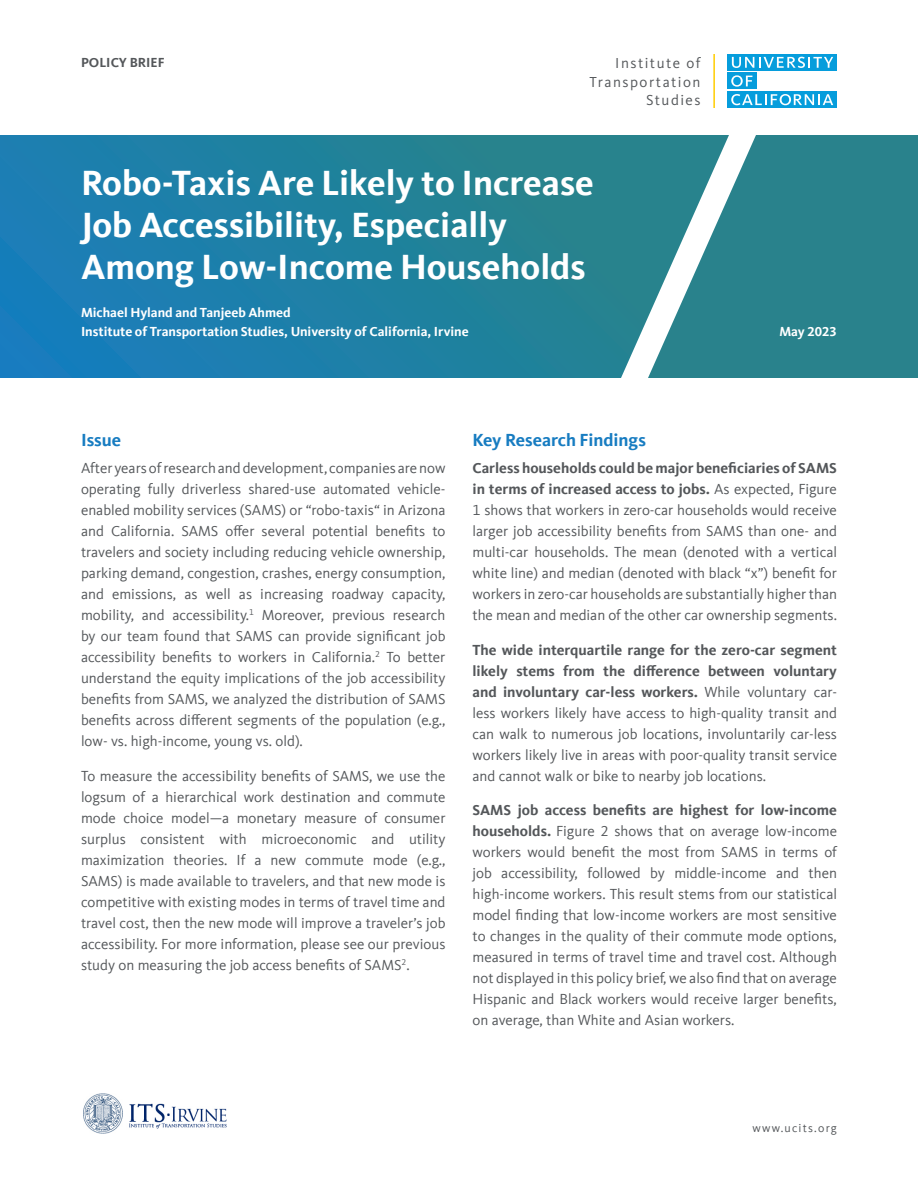
<style>
.page{position:relative;width:918px;height:1188px;background:#fff}
.page>*{position:absolute;margin:0;border:0;box-sizing:border-box;transform-origin:0 0}
.t1{font:700 36px/42px "Kievit Offc Pro";color:#fff}
.t2{font:700 18px "Kievit Offc Pro";color:#177cc1}
.Body{font:15px/21px "Kievit Offc Pro";color:#54575a;text-align:justify}
.Body-2{font:15px "Kievit Offc Pro";letter-spacing:.1em;color:#54575a}
.Author{font:700 13.5px "Kievit Offc Pro";color:#fff}
.t3{font:700 13.5px "Kievit Offc Pro";color:#54575a}
.Date{font:700 13.5px "Kievit Offc Pro";color:#fff}
.t4{font:12px "Kievit Offc Pro";letter-spacing:.1em;color:#54575a}
.s1{font-weight:700}
</style>
<div class="page">
<img style="left:83px;top:1094px;width:144px;height:40px">
<svg style="left:0;top:135px;width:648px;height:243px;background:#2080a2"></svg>
<svg style="left:648px;top:135px;width:270px;height:243px;background:#3b8d96"></svg>
<div style="left:728px;top:73px;width:29px;height:16px;background:#069ddc"></div>
<div style="left:728px;top:54px;width:109px;height:17px;background:#069ddc"></div>
<div style="left:728px;top:91px;width:109px;height:17px;background:#069ddc"></div>
<svg style="left:732px;top:57px;width:101px;height:11px"></svg>
<svg style="left:731px;top:94px;width:102px;height:11px"></svg>
<svg style="left:731px;top:75px;width:21px;height:12px"></svg>
<hr style="left:713px;top:54px;width:2px;height:54px;background:#fc0">
<p class="t3" style="left:81px;top:55px;width:85px">POLICY BRIEF</p>
<p class="Body-2" style="left:615px;top:54px;width:87px">Institute of</p>
<p class="Body-2" style="left:646px;top:91px;width:56px">Studies</p>
<p class="Body-2" style="left:590px;top:73px;width:113px">Transportation</p>
<p class="t1" style="left:81px;top:162px;width:515px">Robo-Taxis Are Likely to Increase<br>Job Accessibility, Especially<br>Among Low-Income Households</p>
<p class="Author" style="left:81px;top:304px;width:211px">Michael Hyland and Tanjeeb Ahmed</p>
<p class="Author" style="left:81px;top:324px;width:389px">Institute of Transportation Studies, University of California, Irvine</p>
<p class="Date" style="left:779px;top:324px;width:59px">May 2023</p>
<p class="t2" style="left:81px;top:429px;width:42px">Issue</p>
<p class="Body" style="left:81px;top:458px;width:366px">After years of research and development, companies are now operating fully driverless shared-use automated vehicle&shy;enabled mobility services (SAMS) or “robo-taxis“ in Arizona and California. SAMS offer several potential benefits to travelers and society including reducing vehicle ownership, parking demand, congestion, crashes, energy consumption, and emissions, as well as increasing roadway capacity, mobility, and accessibility.<sup>1</sup> Moreover, previous research by our team found that SAMS can provide significant job accessibility benefits to workers in California.<sup>2</sup> To better understand the equity implications of the job accessibility benefits from SAMS, we analyzed the distribution of SAMS benefits across different segments of the population (e.g., low- vs. high-income, young vs. old).</p>
<p class="Body" style="left:81px;top:765px;width:366px">To measure the accessibility benefits of SAMS, we use the logsum of a hierarchical work destination and commute mode choice model—a monetary measure of consumer surplus consistent with microeconomic and utility maximization theories. If a new commute mode (e.g., SAMS) is made available to travelers, and that new mode is competitive with existing modes in terms of travel time and travel cost, then the new mode will improve a traveler’s job accessibility. For more information, please see our previous study on measuring the job access benefits of SAMS<sup>2</sup>.</p>
<p class="t2" style="left:472px;top:429px;width:175px">Key Research Findings</p>
<p class="Body" style="left:472px;top:458px;width:366px"><span class="s1">Carless households could be major beneficiaries of SAMS in terms of increased access to jobs.</span> As expected, Figure 1 shows that workers in zero-car households would receive larger job accessibility benefits from SAMS than one- and multi-car households. The mean (denoted with a vertical white line) and median (denoted with black “x”) benefit for workers in zero-car households are substantially higher than the mean and median of the other car ownership segments.</p>
<p class="Body" style="left:472px;top:639px;width:366px"><span class="s1">The wide interquartile range for the zero-car segment likely stems from the difference between voluntary and involuntary car-less workers.</span> While voluntary car&shy;less workers likely have access to high-quality transit and can walk to numerous job locations, involuntarily car-less workers likely live in areas with poor-quality transit service and cannot walk or bike to nearby job locations.</p>
<p class="Body" style="left:472px;top:800px;width:366px"><span class="s1">SAMS job access benefits are highest for low-income households.</span> Figure 2 shows that on average low-income workers would benefit the most from SAMS in terms of job accessibility, followed by middle-income and then high-income workers. This result stems from our statistical model finding that low-income workers are most sensitive to changes in the quality of their commute mode options, measured in terms of travel time and travel cost. Although not displayed in this policy brief, we also find that on average Hispanic and Black workers would receive larger benefits, on average, than White and Asian workers.</p>
<p class="t4" style="left:753px;top:1121px;width:86px">www.ucits.org</p>
</div>
